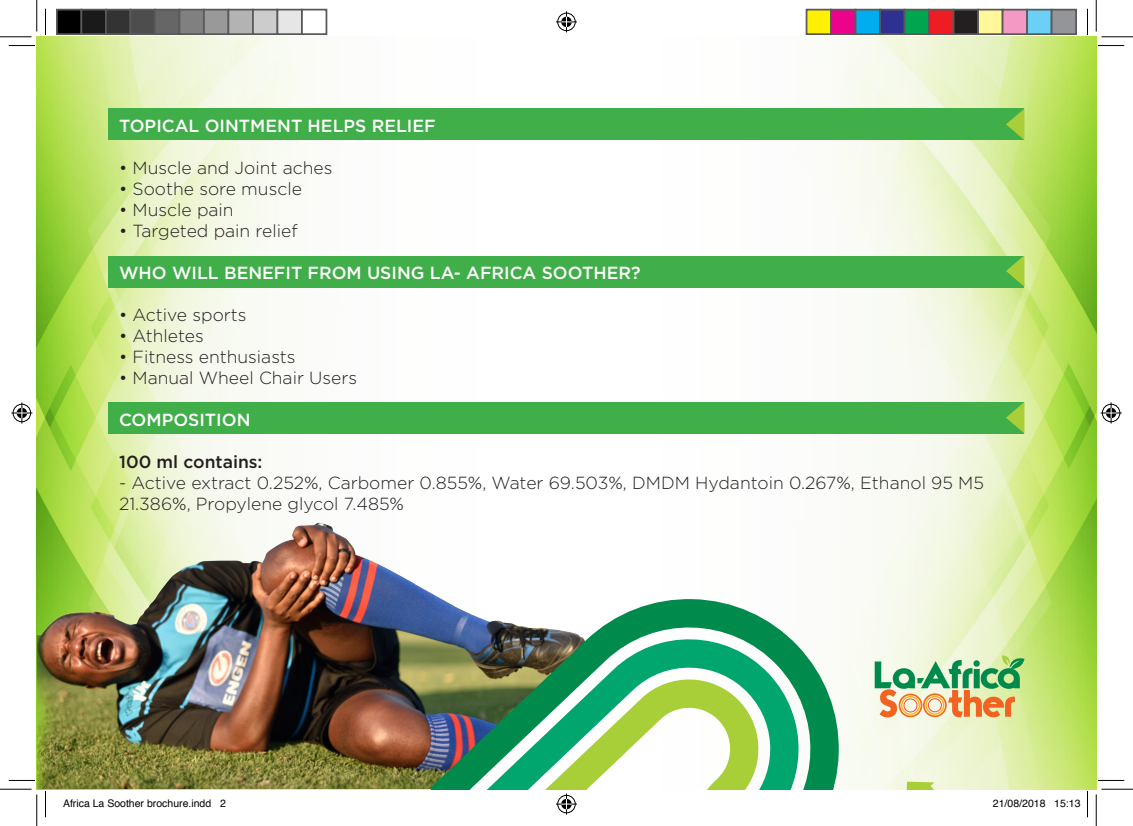
<style>
.page{position:relative;width:1133px;height:826px;background:#fff}
.page>*{position:absolute;margin:0;border:0;box-sizing:border-box;transform-origin:0 0}
.t1{font:300 17.5px/21px "Gotham HTF";color:#231f20}
.t2{font:500 17.5px "Gotham HTF";color:#fff}
.t3{font:500 17.5px "Gotham HTF";color:#231f20}
.t4{font:10.5px "Helvetica";color:#000}
</style>
<div class="page">
<img style="left:37px;top:37px;width:492px;height:403px">
<img style="left:610px;top:37px;width:486px;height:751px">
<div style="left:108px;top:402px;width:916px;height:31px;background:#40ae49"></div>
<div style="left:108px;top:256px;width:916px;height:31px;background:#40ae49"></div>
<div style="left:108px;top:108px;width:916px;height:32px;background:#40ae49"></div>
<svg style="left:941px;top:654px;width:83px;height:63px;background:#b1c588"></svg>
<svg style="left:1006px;top:402px;width:18px;height:31px"></svg>
<svg style="left:1006px;top:255px;width:18px;height:31px"></svg>
<svg style="left:1006px;top:109px;width:18px;height:31px"></svg>
<img style="left:37px;top:440px;width:403px;height:348px">
<svg style="left:427px;top:672px;width:544px;height:116px;background:#d8d7b0"></svg>
<svg style="left:428px;top:627px;width:513px;height:161px;background:#dae2c4"></svg>
<svg style="left:430px;top:598px;width:467px;height:190px"></svg>
<svg style="left:9px;top:45px;width:26px;height:1px"></svg>
<svg style="left:1098px;top:45px;width:26px;height:1px"></svg>
<svg style="left:9px;top:779px;width:26px;height:1px"></svg>
<svg style="left:1098px;top:779px;width:26px;height:1px"></svg>
<svg style="left:45px;top:9px;width:1px;height:26px"></svg>
<svg style="left:45px;top:791px;width:1px;height:25px"></svg>
<svg style="left:1087px;top:9px;width:1px;height:26px"></svg>
<svg style="left:1087px;top:791px;width:1px;height:25px"></svg>
<hr style="left:0;top:36px;width:32px;height:1px;background:#000">
<hr style="left:1101px;top:36px;width:32px;height:1px;background:#000">
<hr style="left:0;top:788px;width:32px;height:1px;background:#000">
<hr style="left:1101px;top:788px;width:32px;height:1px;background:#000">
<hr style="left:36px;top:0;width:1px;height:32px;background:#000">
<hr style="left:36px;top:794px;width:1px;height:31px;background:#000">
<hr style="left:1096px;top:0;width:1px;height:32px;background:#000">
<hr style="left:1096px;top:794px;width:1px;height:31px;background:#000">
<svg style="left:556px;top:11px;width:21px;height:21px"></svg>
<svg style="left:556px;top:793px;width:21px;height:21px"></svg>
<svg style="left:11px;top:402px;width:21px;height:21px"></svg>
<svg style="left:1100px;top:402px;width:21px;height:21px"></svg>
<div style="left:57px;top:10px;width:24px;height:24px;background:#000"></div>
<div style="left:56px;top:9px;width:26px;height:26px;border:2px solid #595959"></div>
<div style="left:81px;top:10px;width:25px;height:24px;background:#1a1a1a"></div>
<div style="left:80px;top:9px;width:27px;height:26px;border:2px solid #595959"></div>
<div style="left:106px;top:10px;width:24px;height:24px;background:#333"></div>
<div style="left:105px;top:9px;width:26px;height:26px;border:2px solid #595959"></div>
<div style="left:130px;top:10px;width:25px;height:24px;background:#4d4d4d"></div>
<div style="left:130px;top:9px;width:26px;height:26px;border:2px solid #595959"></div>
<div style="left:155px;top:10px;width:24px;height:24px;background:#666"></div>
<div style="left:154px;top:9px;width:26px;height:26px;border:2px solid #595959"></div>
<div style="left:179px;top:10px;width:25px;height:24px;background:#808080"></div>
<div style="left:178px;top:9px;width:27px;height:26px;border:2px solid #595959"></div>
<div style="left:204px;top:10px;width:24px;height:24px;background:#999"></div>
<div style="left:203px;top:9px;width:26px;height:26px;border:2px solid #595959"></div>
<div style="left:228px;top:10px;width:25px;height:24px;background:#b3b3b3"></div>
<div style="left:228px;top:9px;width:26px;height:26px;border:2px solid #595959"></div>
<div style="left:253px;top:10px;width:24px;height:24px;background:#ccc"></div>
<div style="left:252px;top:9px;width:26px;height:26px;border:2px solid #595959"></div>
<div style="left:277px;top:10px;width:25px;height:24px;background:#e6e6e6"></div>
<div style="left:276px;top:9px;width:27px;height:26px;border:2px solid #595959"></div>
<div style="left:301px;top:9px;width:26px;height:26px;border:2px solid #595959"></div>
<div style="left:806px;top:10px;width:25px;height:24px;background:#fff101"></div>
<div style="left:805px;top:9px;width:27px;height:26px;border:2px solid #595959"></div>
<div style="left:831px;top:10px;width:24px;height:24px;background:#ed028c"></div>
<div style="left:830px;top:9px;width:26px;height:26px;border:2px solid #595959"></div>
<div style="left:855px;top:10px;width:25px;height:24px;background:#00aeef"></div>
<div style="left:854px;top:9px;width:27px;height:26px;border:2px solid #595959"></div>
<div style="left:880px;top:10px;width:24px;height:24px;background:#2e3092"></div>
<div style="left:879px;top:9px;width:26px;height:26px;border:2px solid #595959"></div>
<div style="left:904px;top:10px;width:25px;height:24px;background:#00a54f"></div>
<div style="left:903px;top:9px;width:27px;height:26px;border:2px solid #595959"></div>
<div style="left:929px;top:10px;width:24px;height:24px;background:#ee1d23"></div>
<div style="left:928px;top:9px;width:26px;height:26px;border:2px solid #595959"></div>
<div style="left:953px;top:10px;width:25px;height:24px;background:#231f20"></div>
<div style="left:952px;top:9px;width:27px;height:26px;border:2px solid #595959"></div>
<div style="left:978px;top:10px;width:24px;height:24px;background:#fff79a"></div>
<div style="left:977px;top:9px;width:26px;height:26px;border:2px solid #595959"></div>
<div style="left:1002px;top:10px;width:25px;height:24px;background:#f499c2"></div>
<div style="left:1001px;top:9px;width:27px;height:26px;border:2px solid #595959"></div>
<div style="left:1027px;top:10px;width:24px;height:24px;background:#6bcff6"></div>
<div style="left:1026px;top:9px;width:26px;height:26px;border:2px solid #595959"></div>
<div style="left:1051px;top:10px;width:25px;height:24px;background:#939598"></div>
<div style="left:1050px;top:9px;width:27px;height:26px;border:2px solid #595959"></div>
<p class="t2" style="left:119px;top:116px;width:318px">TOPICAL OINTMENT HELPS RELIEF</p>
<p class="t1" style="left:119px;top:157px;width:215px">• Muscle and Joint aches</p>
<p class="t1" style="left:119px;top:178px;width:184px">• Soothe sore muscle</p>
<p class="t1" style="left:119px;top:199px;width:116px">• Muscle pain</p>
<p class="t1" style="left:119px;top:220px;width:180px">• Targeted pain relief</p>
<p class="t2" style="left:119px;top:263px;width:523px">WHO WILL BENEFIT FROM USING LA- AFRICA SOOTHER?</p>
<p class="t1" style="left:119px;top:304px;width:129px">• Active sports</p>
<p class="t1" style="left:119px;top:325px;width:86px">• Athletes</p>
<p class="t1" style="left:119px;top:346px;width:178px">• Fitness enthusiasts</p>
<p class="t1" style="left:119px;top:367px;width:240px">• Manual Wheel Chair Users</p>
<p class="t2" style="left:119px;top:410px;width:133px">COMPOSITION</p>
<p class="t3" style="left:119px;top:452px;width:145px">100 ml contains:</p>
<p class="t1" style="left:119px;top:472px;width:866px">- Active extract 0.252%, Carbomer 0.855%, Water 69.503%, DMDM Hydantoin 0.267%, Ethanol 95 M5<br>21.386%, Propylene glycol 7.485%</p>
<p class="t4" style="left:63px;top:794px;width:164px">Africa La Soother brochure.indd 2</p>
<p class="t4" style="left:993px;top:794px;width:89px">21/08/2018 15:13</p>
</div>
